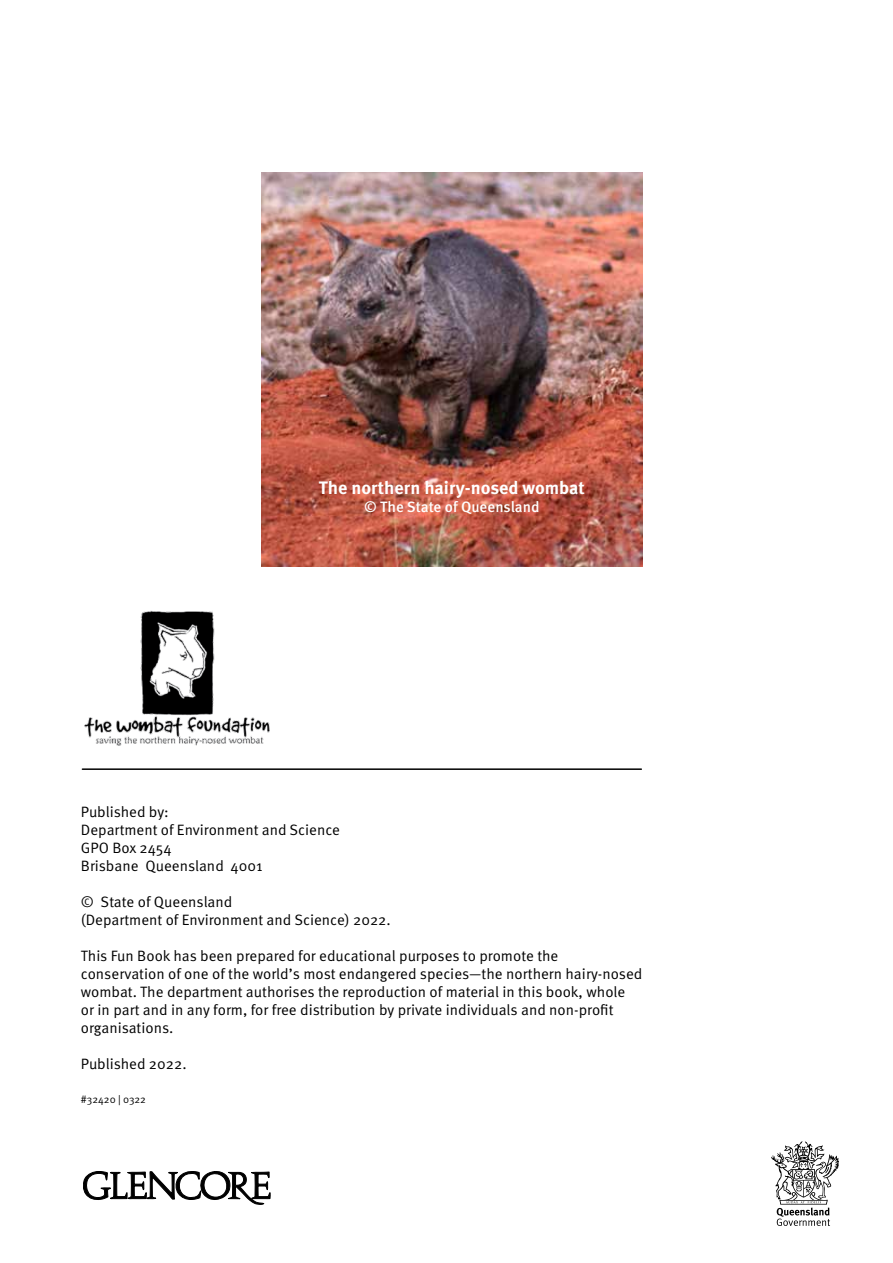
<style>
.page{position:relative;width:893px;height:1263px;background:#fff}
.page>*{position:absolute;margin:0;border:0;box-sizing:border-box;transform-origin:0 0}
.t1{font:700 18px "Meta OT";color:#fff}
.t2{font:15px/18px "Meta OT Norm";color:#000}
.t3{font:500 15px "Meta OT";color:#fff}
.t4{font:10.5px "Meta OT Norm";color:#000}
</style>
<div class="page">
<svg style="left:771px;top:1141px;width:68px;height:85px"></svg>
<hr style="left:82px;top:768px;width:559px;height:2px;background:#000">
<img style="left:84px;top:611px;width:186px;height:135px">
<svg style="left:83px;top:1171px;width:187px;height:33px"></svg>
<img style="left:261px;top:172px;width:381px;height:394px">
<p class="t1" style="left:319px;top:476px;width:268px">The northern hairy-nosed wombat</p>
<p class="t3" style="left:364px;top:497px;width:177px">© The State of Queensland</p>
<p class="t2" style="left:81px;top:803px;width:261px">Published by:<br>Department of Environment and Science<br>GPO Box 2454<br>Brisbane Queensland 4001</p>
<p class="t2" style="left:81px;top:893px;width:311px">© State of Queensland<br>(Department of Environment and Science) 2022.</p>
<p class="t2" style="left:81px;top:947px;width:563px">This Fun Book has been prepared for educational purposes to promote the conservation of one of the world’s most endangered species—the northern hairy-nosed wombat. The department authorises the reproduction of material in this book, whole<br>or in part and in any form, for free distribution by private individuals and non-profit organisations.</p>
<p class="t2" style="left:81px;top:1055px;width:107px">Published 2022.</p>
<p class="t4" style="left:81px;top:1093px;width:67px">#32420 | 0322</p>
</div>
